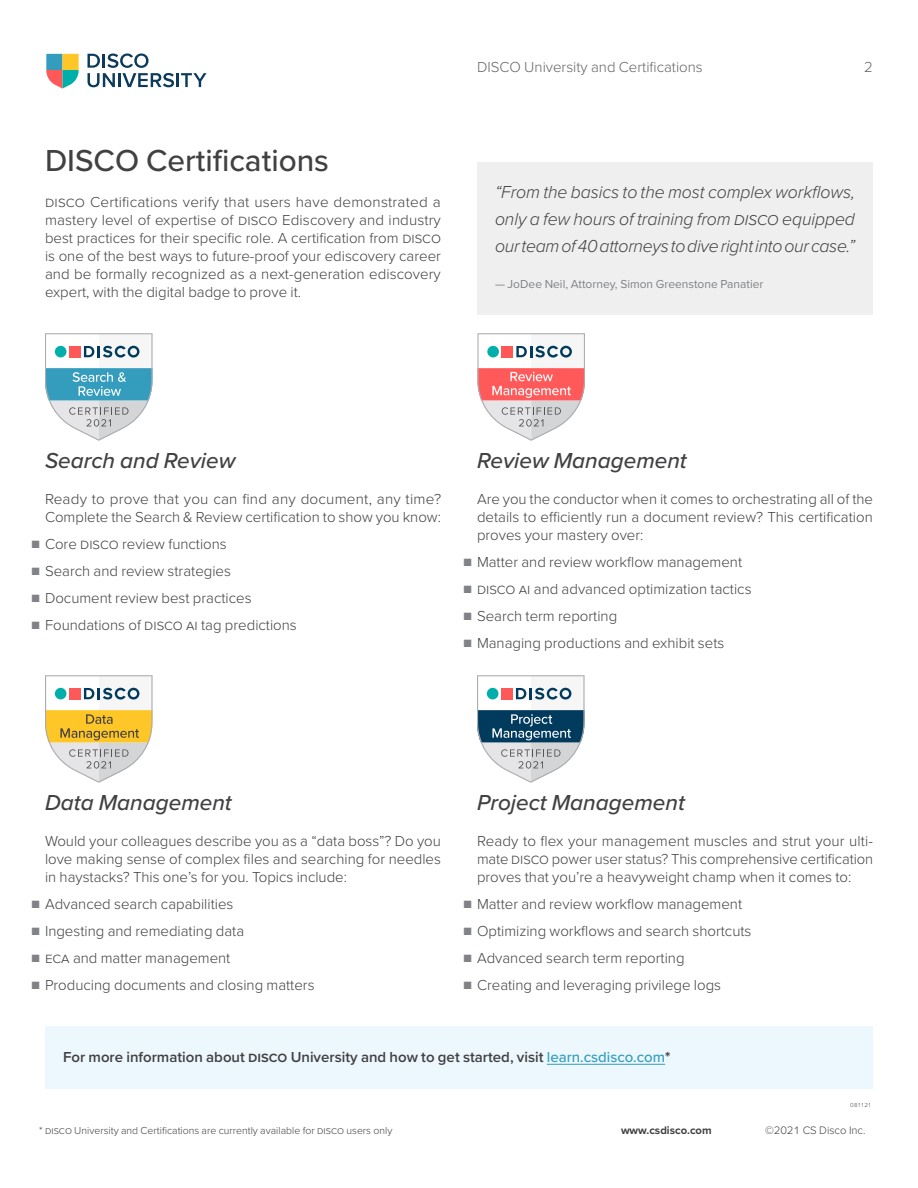
<style>
.page{position:relative;width:918px;height:1188px;background:#fff}
.page>*{position:absolute;margin:0;border:0;box-sizing:border-box;transform-origin:0 0}
.section_header{font:500 31.5px "Proxima Nova";color:#414042}
.section_subheader{font:italic 500 22.5px "Proxima Nova";color:#414042}
.intro_kicker{font:italic 300 18px/27px "Proxima Nova";letter-spacing:-.015em;color:#414042;text-align:justify}
.Body_Copy{font:300 15px/18px "Proxima Nova";color:#414042;text-align:justify}
.body_copy__no_indent{font:600 15px "Proxima Nova";color:#414042}
.t1{font:300 15px "Proxima Nova";color:#636466}
.quote_attribution{font:12px "Proxima Nova";color:#808285}
.t2{font:300 11.25px "Proxima Nova";color:#414042}
.t3{font:700 11.25px "Proxima Nova";color:#414042}
.Footnote{font:300 10.5px "Proxima Nova";color:#414042}
.t4{font:300 6px "Proxima Nova";letter-spacing:.015em;color:#414042}
.s1{font-size:12.75px;color:#808285}
.s2{font-weight:500;color:#329dbd}
.s3{font-weight:700}
</style>
<div class="page">
<svg style="left:88px;top:53px;width:119px;height:34px"></svg>
<div style="left:46px;top:54px;width:16px;height:16px;background:#349dbd"></div>
<div style="left:62px;top:54px;width:17px;height:16px;background:#ffc627"></div>
<svg style="left:46px;top:70px;width:33px;height:19px"></svg>
<div style="left:45px;top:1026px;width:828px;height:63px;background:#ecf8fe"></div>
<hr style="left:547px;top:1064px;width:118px;height:1px;background:#329dbd">
<div style="left:477px;top:162px;width:396px;height:153px;background:#efeff0"></div>
<svg style="left:45px;top:333px;width:108px;height:108px"></svg>
<svg style="left:477px;top:675px;width:108px;height:108px"></svg>
<svg style="left:477px;top:333px;width:108px;height:108px"></svg>
<svg style="left:45px;top:675px;width:108px;height:108px"></svg>
<p class="section_header" style="left:45px;top:137px;width:286px">DISCO Certifications</p>
<p class="Body_Copy" style="left:45px;top:192px;width:398px">DISCO Certifications verify that users have demonstrated a mastery level of expertise of DISCO Ediscovery and industry best practices for their specific role. A certification from DISCO is one of the best ways to future-proof your ediscovery career and be formally recognized as a next-generation ediscovery expert, with the digital badge to prove it.</p>
<p class="t1" style="left:477px;top:56px;width:227px">DISCO University and Certifications</p>
<p class="t1" style="left:864px;top:56px;width:10px">2</p>
<p class="intro_kicker" style="left:495px;top:178px;width:362px">“From the basics to the most complex workflows, only a few hours of training from DISCO equipped our team of 40 attorneys to dive right into our case.”</p>
<p class="quote_attribution" style="left:495px;top:275px;width:270px">— JoDee Neil, Attorney, Simon Greenstone Panatier</p>
<p class="section_subheader" style="left:45px;top:444px;width:192px">Search and Review</p>
<p class="Body_Copy" style="left:45px;top:489px;width:398px">Ready to prove that you can find any document, any time?<br>Complete the Search &amp; Review certification to show you know:</p>
<p class="Body_Copy" style="left:32px;top:534px;width:197px"><span class="s1">■</span> Core DISCO review functions</p>
<p class="Body_Copy" style="left:32px;top:561px;width:201px"><span class="s1">■</span> Search and review strategies</p>
<p class="Body_Copy" style="left:32px;top:588px;width:222px"><span class="s1">■</span> Document review best practices</p>
<p class="Body_Copy" style="left:32px;top:615px;width:267px"><span class="s1">■</span> Foundations of DISCO AI tag predictions</p>
<p class="section_subheader" style="left:477px;top:444px;width:211px">Review Management</p>
<p class="Body_Copy" style="left:477px;top:489px;width:398px">Are you the conductor when it comes to orchestrating all of the details to efficiently run a document review? This certification proves your mastery over:</p>
<p class="Body_Copy" style="left:464px;top:552px;width:280px"><span class="s1">■</span> Matter and review workflow management</p>
<p class="Body_Copy" style="left:464px;top:579px;width:290px"><span class="s1">■</span> DISCO AI and advanced optimization tactics</p>
<p class="Body_Copy" style="left:464px;top:606px;width:155px"><span class="s1">■</span> Search term reporting</p>
<p class="Body_Copy" style="left:464px;top:633px;width:262px"><span class="s1">■</span> Managing productions and exhibit sets</p>
<p class="section_subheader" style="left:45px;top:786px;width:188px">Data Management</p>
<p class="Body_Copy" style="left:45px;top:831px;width:398px">Would your colleagues describe you as a “data boss”? Do you love making sense of complex files and searching for needles in haystacks? This one’s for you. Topics include:</p>
<p class="Body_Copy" style="left:32px;top:894px;width:203px"><span class="s1">■</span> Advanced search capabilities</p>
<p class="Body_Copy" style="left:32px;top:921px;width:214px"><span class="s1">■</span> Ingesting and remediating data</p>
<p class="Body_Copy" style="left:32px;top:948px;width:200px"><span class="s1">■</span> ECA and matter management</p>
<p class="Body_Copy" style="left:32px;top:975px;width:285px"><span class="s1">■</span> Producing documents and closing matters</p>
<p class="section_subheader" style="left:477px;top:786px;width:209px">Project Management</p>
<p class="Body_Copy" style="left:477px;top:831px;width:398px">Ready to flex your management muscles and strut your ulti&shy;mate DISCO power user status? This comprehensive certification proves that you’re a heavyweight champ when it comes to:</p>
<p class="Body_Copy" style="left:464px;top:894px;width:280px"><span class="s1">■</span> Matter and review workflow management</p>
<p class="Body_Copy" style="left:464px;top:921px;width:289px"><span class="s1">■</span> Optimizing workflows and search shortcuts</p>
<p class="Body_Copy" style="left:464px;top:948px;width:223px"><span class="s1">■</span> Advanced search term reporting</p>
<p class="Body_Copy" style="left:464px;top:975px;width:259px"><span class="s1">■</span> Creating and leveraging privilege logs</p>
<p class="body_copy__no_indent" style="left:63px;top:1046px;width:609px">For more information about DISCO University and how to get started, visit <span class="s2">learn.csdisco.com</span><span class="s3">*</span></p>
<p class="t4" style="left:850px;top:1101px;width:23px">081121</p>
<p class="Footnote" style="left:39px;top:1123px;width:355px">* DISCO University and Certifications are currently available for DISCO users only</p>
<p class="t3" style="left:621px;top:1122px;width:92px">www.csdisco.com</p>
<p class="t2" style="left:765px;top:1122px;width:102px">©2021 CS Disco Inc.</p>
</div>
